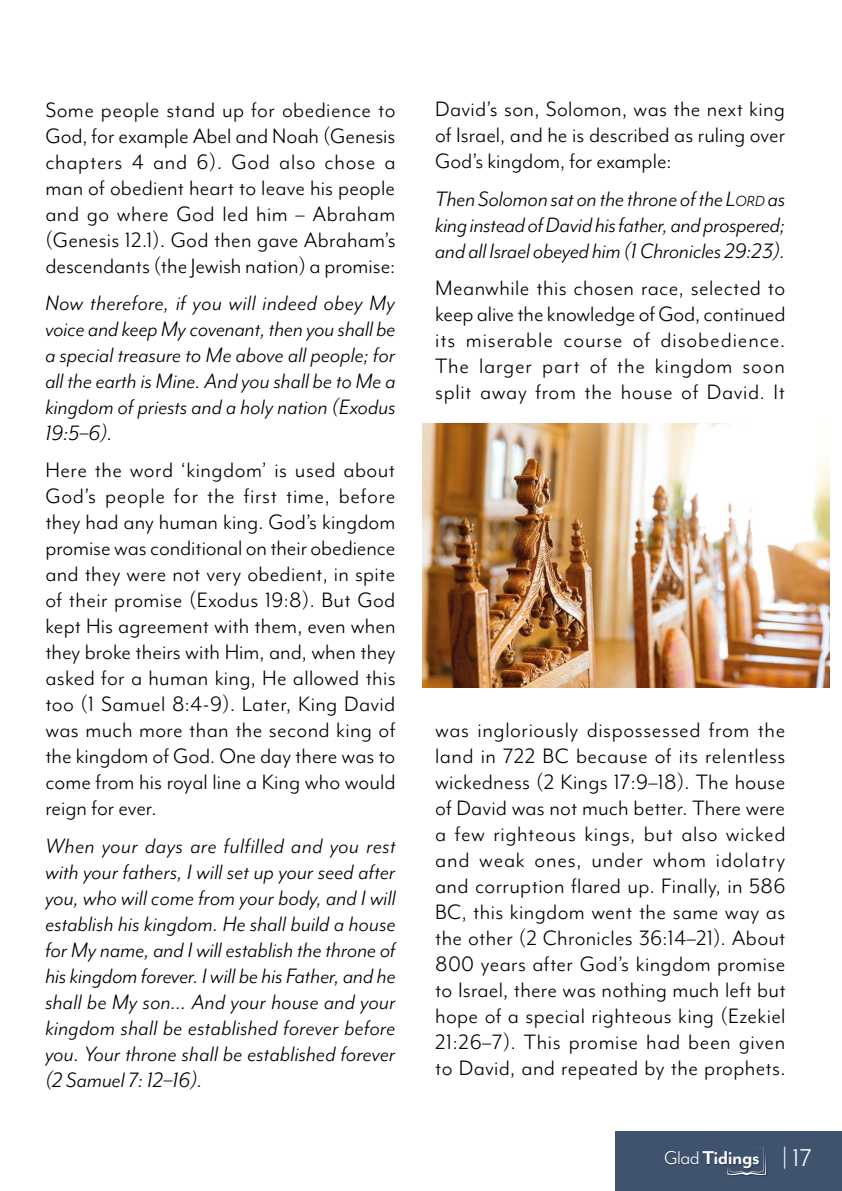
<style>
.page{position:relative;width:842px;height:1191px;background:#fff}
.page>*{position:absolute;margin:0;border:0;box-sizing:border-box;transform-origin:0 0}
.t1{font:24px/26px "Mr Eaves Mod OT";color:#000;text-align:justify}
.t2{font:italic 24px/26px "Mr Eaves Mod OT";color:#000;text-align:justify}
.t3{font:700 21.4px "Mr Eaves Mod OT";letter-spacing:-.025em;color:#fff}
.s1{font-style:inherit}
.s2{font-size:16.8px}
.s3{font-weight:400}
.s4{font-weight:400;font-size:28px}
</style>
<div class="page">
<div style="left:615px;top:1131px;width:227px;height:60px;background:#3f526e"></div>
<svg style="left:727px;top:1147px;width:39px;height:28px"></svg>
<img style="left:664px;top:1147px;width:97px;height:25px">
<img style="left:422px;top:424px;width:407px;height:263px">
<p class="t1" style="left:45px;top:97px;width:352px">Some people stand up for obedience to God, for example Abel and Noah (Genesis chapters 4 and 6). God also chose a man of obedient heart to leave his people and go where God led him – Abraham (Genesis 12.1). God then gave Abraham’s descendants (the Jewish nation) a promise:</p>
<p class="t2" style="left:45px;top:290px;width:352px">Now therefore, if you will indeed obey My voice and keep My covenant, then you shall be a special treasure to Me above all people; for all the earth is Mine. And you shall be to Me a kingdom of priests and a holy nation (Exodus 19:5–6).</p>
<p class="t1" style="left:45px;top:457px;width:352px">Here the word ‘kingdom’ is used about God’s people for the first time, before they had any human king. God’s kingdom promise was conditional on their obedience and they were not very obedient, in spite of their promise (Exodus 19:8). But God kept His agreement with them, even when they broke theirs with Him, and, when they asked for a human king, He allowed this too (1 Samuel 8:4-9). Later, King David was much more than the second king of the kingdom of God. One day there was to come from his royal line a King who would reign for ever.</p>
<p class="t2" style="left:45px;top:833px;width:352px">When your days are fulfilled and you rest with your fathers, I will set up your seed after you, who will come from your body, and I will establish his kingdom. He shall build a house for My name, and I will establish the throne of his kingdom forever. I will be his Father, and he shall be My son… And your house and your kingdom shall be established forever before you. Your throne shall be established forever (2 Samuel 7: 12–16).</p>
<p class="t1" style="left:435px;top:96px;width:351px">David’s son, Solomon, was the next king of Israel, and he is described as ruling over God’s kingdom, for example:</p>
<p class="t2" style="left:435px;top:186px;width:352px">Then Solomon sat on the throne of the <span class="s1">L</span><span class="s2">ord</span> as king instead of David his father, and prospered; and all Israel obeyed him (1 Chronicles 29:23).</p>
<p class="t1" style="left:435px;top:275px;width:352px">Meanwhile this chosen race, selected to keep alive the knowledge of God, continued its miserable course of disobedience.<br>The larger part of the kingdom soon split away from the house of David. It</p>
<p class="t1" style="left:435px;top:717px;width:352px">was ingloriously dispossessed from the land in 722 BC because of its relentless wickedness (2 Kings 17:9–18). The house of David was not much better. There were a few righteous kings, but also wicked and weak ones, under whom idolatry and corruption flared up. Finally, in 586<br>BC, this kingdom went the same way as the other (2 Chronicles 36:14–21). About 800 years after God’s kingdom promise to Israel, there was nothing much left but hope of a special righteous king (Ezekiel 21:26–7). This promise had been given to David, and repeated by the prophets.</p>
<p class="t3" style="left:664px;top:1146px;width:149px"><span class="s3">Glad</span> Tidings <span class="s4">| 17</span></p>
</div>
